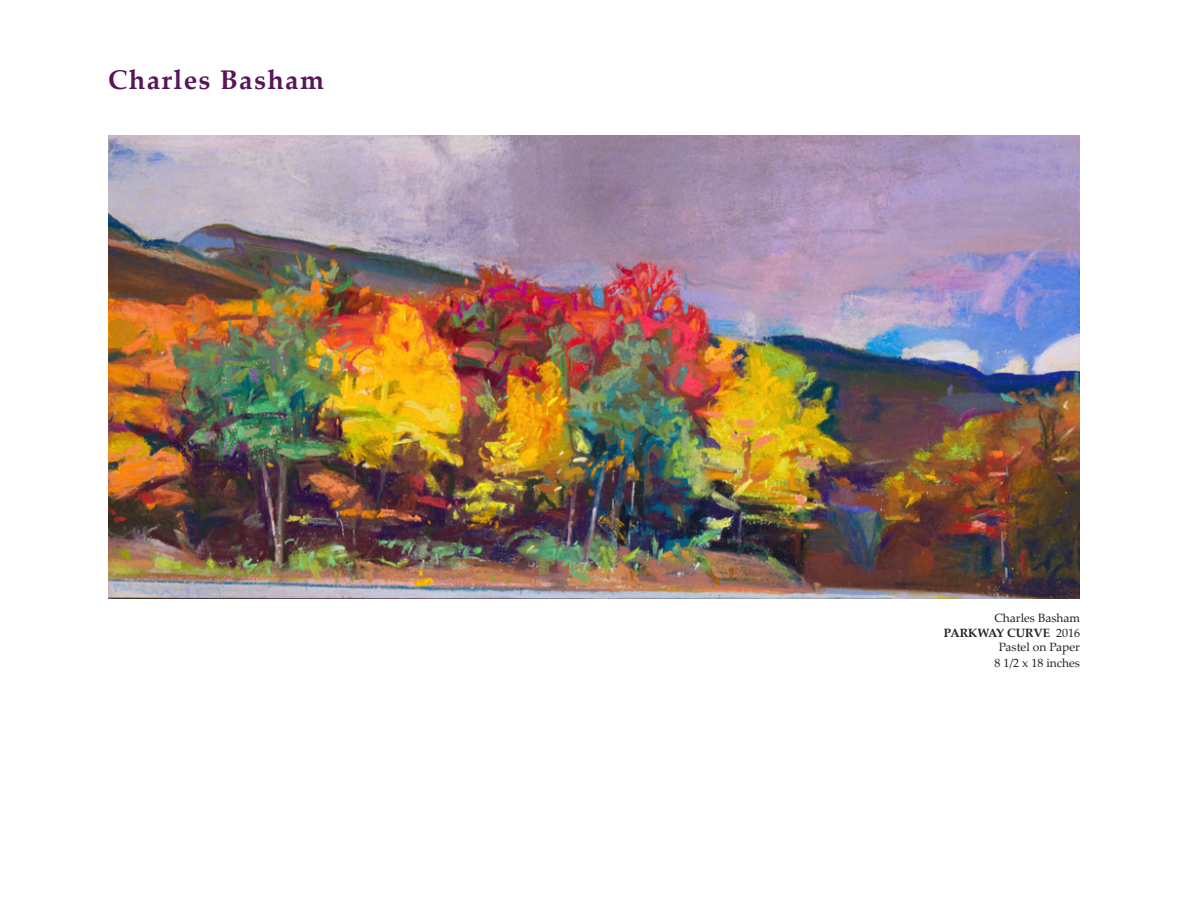
<style>
.page{position:relative;width:1188px;height:918px;background:#fff}
.page>*{position:absolute;margin:0;border:0;box-sizing:border-box;transform-origin:0 0}
.t1{font:700 27px "Palatino Linotype";letter-spacing:.05em;color:#571658}
.t2{font:12px "Palatino Linotype";color:#231f20}
.t3{font:700 12px "Palatino Linotype";color:#231f20}
.s1{font-weight:400}
</style>
<div class="page">
<img style="left:108px;top:136px;width:972px;height:463px">
<p class="t1" style="left:108px;top:60px;width:218px">Charles Basham</p>
<p class="t2" style="left:994px;top:610px;width:87px">Charles Basham</p>
<p class="t3" style="left:944px;top:624px;width:138px">PARKWAY CURVE <span class="s1">2016</span></p>
<p class="t2" style="left:999px;top:639px;width:83px">Pastel on Paper</p>
<p class="t2" style="left:994px;top:655px;width:87px">8 1/2 x 18 inches</p>
</div>
